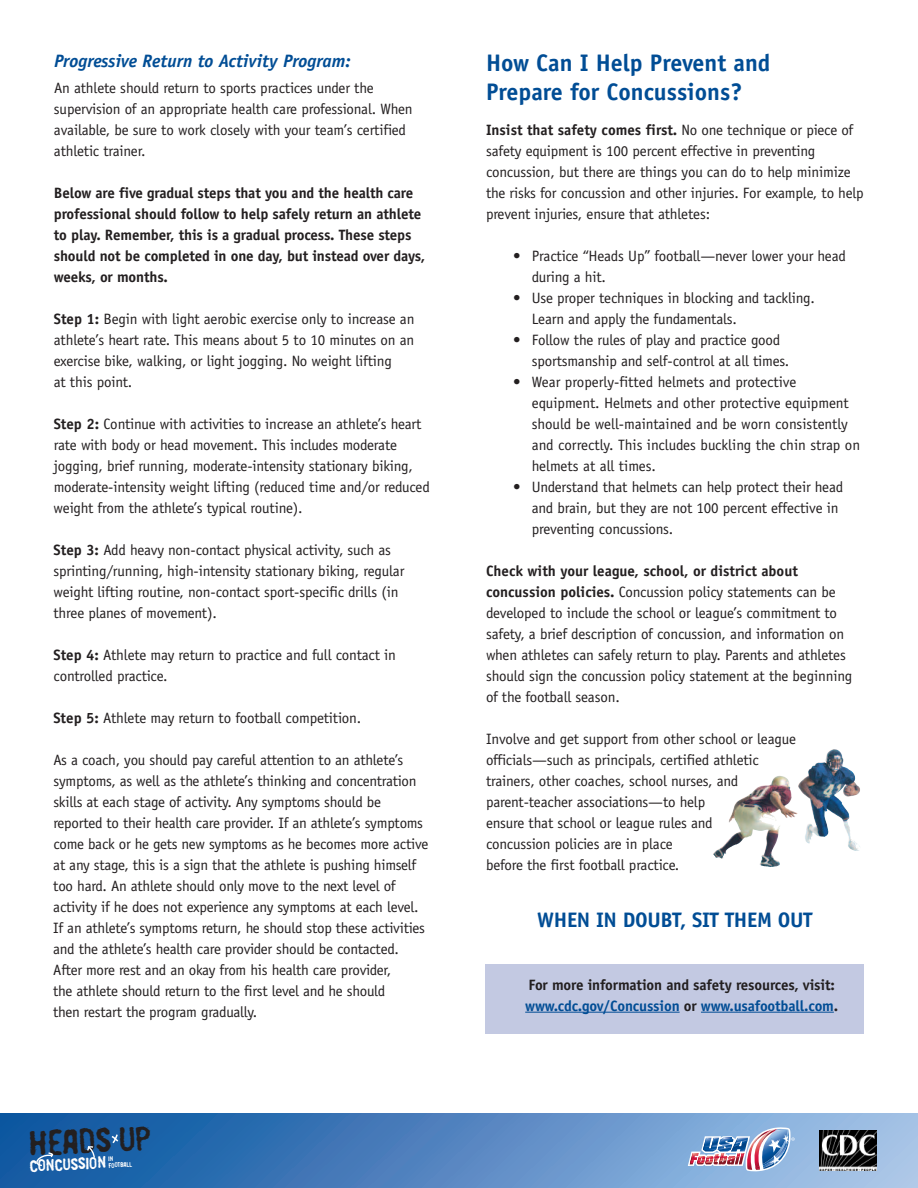
<style>
.page{position:relative;width:918px;height:1188px;background:#fff}
.page>*{position:absolute;margin:0;border:0;box-sizing:border-box;transform-origin:0 0}
.t1{font:33.45px "Linotype Russisch Brot Eat Text";color:#231f20}
.t2{font:700 24px/28.8px "Officina Sans";color:#014d95}
.t3{font:700 21px "Officina Sans";letter-spacing:-.015em;color:#014d95}
.t4{font:italic 700 18px "Officina Sans";color:#014d95}
.t5{font:16.2px "Linotype Russisch Brot Eat Text";color:#fff}
.t6{font:15px/21px "Officina Sans";letter-spacing:-.01em;color:#231f20}
.t7{font:700 15px/21px "Officina Sans";letter-spacing:-.01em;color:#231f20}
.t8{font:6.45px/6.6px "Linotype Russisch Brot Eat Text";color:#fff}
.s1{font-weight:700}
.s2{color:#014d95}
</style>
<div class="page">
<div style="left:485px;top:964px;width:379px;height:70px;background:#c3c9e2"></div>
<div style="left:0;top:1114px;width:918px;height:74px;background:linear-gradient(to right,#05509d,#a9c5e9)"></div>
<img style="left:798px;top:749px;width:62px;height:102px">
<hr style="left:525px;top:1012px;width:155px;height:1px;background:#014d95">
<hr style="left:701px;top:1012px;width:133px;height:1px;background:#014d95">
<svg style="left:110px;top:1133px;width:10px;height:12px"></svg>
<svg style="left:86px;top:1145px;width:10px;height:14px"></svg>
<svg style="left:36px;top:1151px;width:18px;height:16px"></svg>
<svg style="left:688px;top:1127px;width:107px;height:44px;background:#99a3c5"></svg>
<svg style="left:819px;top:1170px;width:57px;height:1px"></svg>
<img style="left:819px;top:1130px;width:57px;height:40px">
<p class="t4" style="left:54px;top:50px;width:298px">Progressive Return to Activity Program:</p>
<p class="t6" style="left:54px;top:78px;width:360px">An athlete should return to sports practices under the supervision of an appropriate health care professional. When available, be sure to work closely with your team’s certified athletic trainer.</p>
<p class="t7" style="left:54px;top:183px;width:373px">Below are five gradual steps that you and the health care professional should follow to help safely return an athlete to play. Remember, this is a gradual process. These steps should not be completed in one day, but instead over days, weeks, or months.</p>
<p class="t6" style="left:54px;top:309px;width:362px"><span class="s1">Step 1:</span> Begin with light aerobic exercise only to increase an athlete’s heart rate. This means about 5 to 10 minutes on an exercise bike, walking, or light jogging. No weight lifting<br>at this point.</p>
<p class="t6" style="left:54px;top:414px;width:378px"><span class="s1">Step 2:</span> Continue with activities to increase an athlete’s heart rate with body or head movement. This includes moderate jogging, brief running, moderate-intensity stationary biking, moderate-intensity weight lifting (reduced time and/or reduced weight from the athlete’s typical routine).</p>
<p class="t6" style="left:54px;top:540px;width:352px"><span class="s1">Step 3:</span> Add heavy non-contact physical activity, such as sprinting/running, high-intensity stationary biking, regular weight lifting routine, non-contact sport-specific drills (in three planes of movement).</p>
<p class="t6" style="left:53px;top:645px;width:344px"><span class="s1">Step 4:</span> Athlete may return to practice and full contact in controlled practice.</p>
<p class="t6" style="left:53px;top:708px;width:309px"><span class="s1">Step 5:</span> Athlete may return to football competition.</p>
<p class="t6" style="left:53px;top:750px;width:377px">As a coach, you should pay careful attention to an athlete’s symptoms, as well as the athlete’s thinking and concentration skills at each stage of activity. Any symptoms should be reported to their health care provider. If an athlete’s symptoms come back or he gets new symptoms as he becomes more active at any stage, this is a sign that the athlete is pushing himself too hard. An athlete should only move to the next level of activity if he does not experience any symptoms at each level.<br>If an athlete’s symptoms return, he should stop these activities and the athlete’s health care provider should be contacted.<br>After more rest and an okay from his health care provider,<br>the athlete should return to the first level and he should<br>then restart the program gradually.</p>
<h1 class="t1" style="left:28px;top:1121px;width:123px;rotate:-3deg">HEADS UP</h1>
<p class="t5" style="left:29px;top:1155px;width:78px;rotate:-3deg">CONCUSSION</p>
<p class="t8" style="left:108px;top:1155px;width:25px;rotate:-3deg">IN<br>FOOTBALL</p>
<h2 class="t2" style="left:486px;top:49px;width:286px">How Can I Help Prevent and<br>Prepare for Concussions?</h2>
<p class="t6" style="left:486px;top:119px;width:379px"><span class="s1">Insist that safety comes first.</span> No one technique or piece of safety equipment is 100 percent effective in preventing concussion, but there are things you can do to help minimize the risks for concussion and other injuries. For example, to help prevent injuries, ensure that athletes:</p>
<p class="t6" style="left:532px;top:245px;width:316px;text-indent:-19px">• Practice “Heads Up” football—never lower your head during a hit.</p>
<p class="t6" style="left:532px;top:287px;width:285px;text-indent:-19px">• Use proper techniques in blocking and tackling.<br>Learn and apply the fundamentals.</p>
<p class="t6" style="left:532px;top:329px;width:259px;text-indent:-19px">• Follow the rules of play and practice good sportsmanship and self-control at all times.</p>
<p class="t6" style="left:532px;top:371px;width:330px;text-indent:-19px">• Wear properly-fitted helmets and protective equipment. Helmets and other protective equipment should be well-maintained and be worn consistently and correctly. This includes buckling the chin strap on helmets at all times.</p>
<p class="t6" style="left:532px;top:476px;width:313px;text-indent:-19px">• Understand that helmets can help protect their head and brain, but they are not 100 percent effective in preventing concussions.</p>
<p class="t6" style="left:486px;top:560px;width:368px"><span class="s1">Check with your league, school, or district about concussion policies.</span> Concussion policy statements can be developed to include the school or league’s commitment to safety, a brief description of concussion, and information on when athletes can safely return to play. Parents and athletes should sign the concussion policy statement at the beginning of the football season.</p>
<p class="t6" style="left:486px;top:728px;width:312px">Involve and get support from other school or league officials—such as principals, certified athletic trainers, other coaches, school nurses, and parent-teacher associations—to help<br>ensure that school or league rules and<br>concussion policies are in place<br>before the first football practice.</p>
<h3 class="t3" style="left:537px;top:906px;width:277px">WHEN IN DOUBT, SIT THEM OUT</h3>
<p class="t7" style="left:525px;top:974px;width:315px">For more information and safety resources, visit: <span class="s2">www.cdc.gov/Concussion</span> or <span class="s2">www.usafootball.com</span>.</p>
</div>
